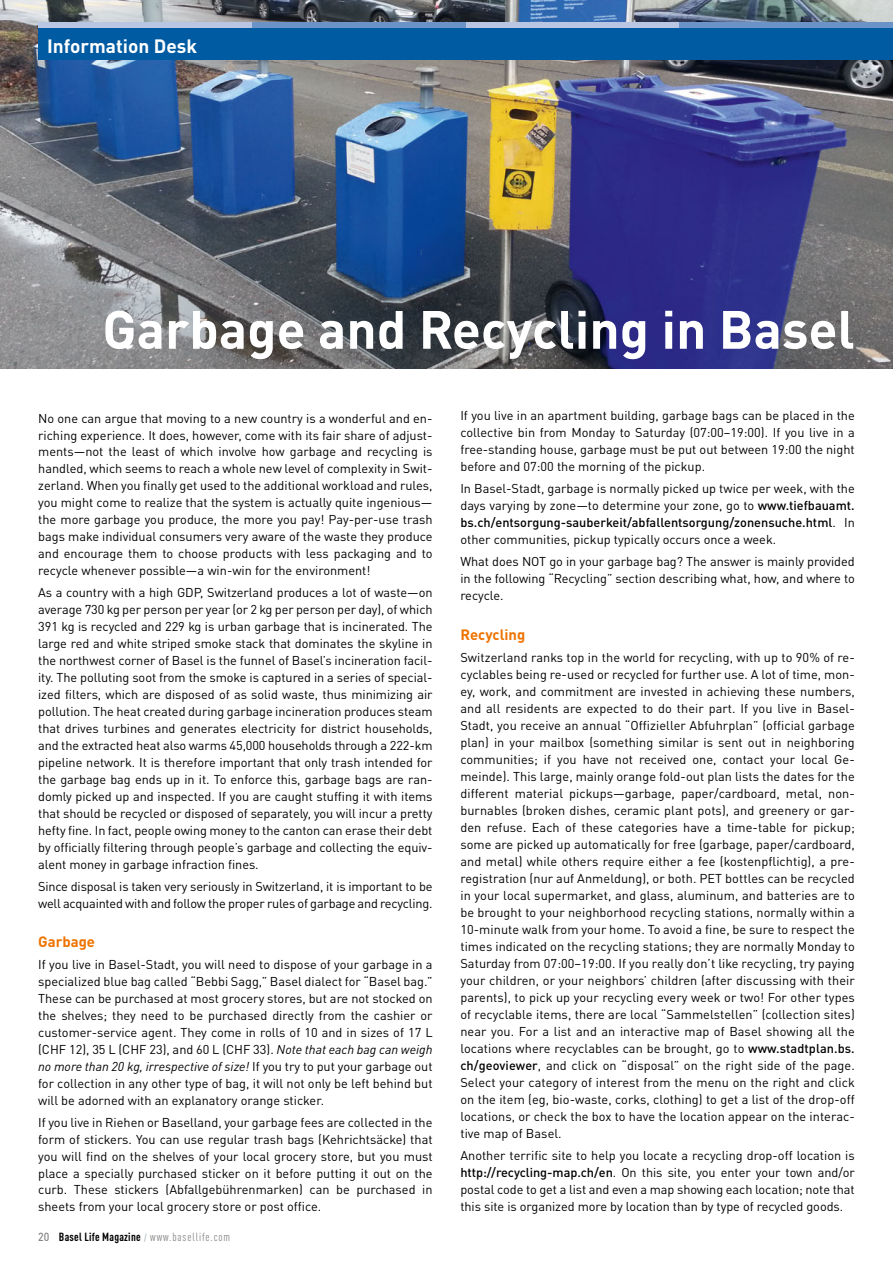
<style>
.page{position:relative;width:893px;height:1263px;background:#fff}
.page>*{position:absolute;margin:0;border:0;box-sizing:border-box;transform-origin:0 0}
.t1{font:700 53.1px "DINOT";color:#fff}
.t2{font:700 19.05px "DINOT";color:#fff}
.t3{font:700 14.85px "DIN";color:#ee7300}
.t4{font:12.75px/17px "DINOT";letter-spacing:-.005em;color:#000;text-align:justify}
.t5{font:700 11.7px "DIN Cond";letter-spacing:.02em;color:#000}
.s1{font-style:italic}
.s2{font-family:"DINOT";font-weight:500;color:#868585}
.s3{font-weight:500;font-size:9.6px;color:#acb6bb}
.s4{font-weight:400;color:#868585}
.s5{font-weight:500}
</style>
<div class="page">
<img style="left:0;top:0;width:893px;height:368px">
<div style="left:679px;top:22px;width:214px;height:6px;background:#6b93c8"></div>
<div style="left:38px;top:22px;width:214px;height:6px;background:#b8c6e4"></div>
<div style="left:466px;top:22px;width:213px;height:6px;background:#b8c6e4"></div>
<div style="left:252px;top:22px;width:214px;height:6px;background:#6b93c8"></div>
<div style="left:38px;top:28px;width:855px;height:32px;background:#005ba2"></div>
<h2 class="t2" style="left:47px;top:33px;width:151px">Information Desk</h2>
<h1 class="t1" style="left:102px;top:295px;width:754px">Garbage and Recycling in Basel</h1>
<p class="t4" style="left:38px;top:409px;width:396px">No one can argue that moving to a new country is a wonderful and en&shy;riching experience. It does, however, come with its fair share of adjust&shy;ments—not the least of which involve how garbage and recycling is handled, which seems to reach a whole new level of complexity in Swit&shy;zerland. When you finally get used to the additional workload and rules, you might come to realize that the system is actually quite ingenious— the more garbage you produce, the more you pay! Pay-per-use trash bags make individual consumers very aware of the waste they produce and encourage them to choose products with less packaging and to recycle whenever possible—a win-win for the environment!</p>
<p class="t4" style="left:38px;top:584px;width:396px">As a country with a high GDP, Switzerland produces a lot of waste—on average 730 kg per person per year (or 2 kg per person per day), of which 391 kg is recycled and 229 kg is urban garbage that is incinerated. The large red and white striped smoke stack that dominates the skyline in the northwest corner of Basel is the funnel of Basel’s incineration facil&shy;ity. The polluting soot from the smoke is captured in a series of special&shy;ized filters, which are disposed of as solid waste, thus minimizing air pollution. The heat created during garbage incineration produces steam that drives turbines and generates electricity for district households, and the extracted heat also warms 45,000 households through a 222-km pipeline network. It is therefore important that only trash intended for the garbage bag ends up in it. To enforce this, garbage bags are ran&shy;domly picked up and inspected. If you are caught stuffing it with items that should be recycled or disposed of separately, you will incur a pretty hefty fine. In fact, people owing money to the canton can erase their debt by officially filtering through people’s garbage and collecting the equiv&shy;alent money in garbage infraction fines.</p>
<p class="t4" style="left:38px;top:877px;width:396px">Since disposal is taken very seriously in Switzerland, it is important to be well acquainted with and follow the proper rules of garbage and recycling.</p>
<p class="t3" style="left:38px;top:931px;width:58px">Garbage</p>
<p class="t4" style="left:38px;top:955px;width:396px">If you live in Basel-Stadt, you will need to dispose of your garbage in a specialized blue bag called “Bebbi Sagg,” Basel dialect for “Basel bag.” These can be purchased at most grocery stores, but are not stocked on the shelves; they need to be purchased directly from the cashier or customer-service agent. They come in rolls of 10 and in sizes of 17 L (CHF 12), 35 L (CHF 23), and 60 L (CHF 33). <span class="s1">Note that each bag can weigh no more than 20 kg, irrespective of size!</span> If you try to put your garbage out for collection in any other type of bag, it will not only be left behind but will be adorned with an explanatory orange sticker.</p>
<p class="t4" style="left:38px;top:1113px;width:396px">If you live in Riehen or Baselland, your garbage fees are collected in the form of stickers. You can use regular trash bags (Kehrichtsäcke) that you will find on the shelves of your local grocery store, but you must place a specially purchased sticker on it before putting it out on the curb. These stickers (Abfallgebührenmarken) can be purchased in sheets from your local grocery store or post office.</p>
<p class="t5" style="left:38px;top:1230px;width:194px"><span class="s2">20</span> Basel Life Magazine <span class="s3">/</span> <span class="s4">www.basellife.com</span></p>
<p class="t4" style="left:460px;top:407px;width:396px">If you live in an apartment building, garbage bags can be placed in the collective bin from Monday to Saturday (07:00–19:00). If you live in a free-standing house, garbage must be put out between 19:00 the night before and 07:00 the morning of the pickup.</p>
<p class="t4" style="left:460px;top:480px;width:396px">In Basel-Stadt, garbage is normally picked up twice per week, with the days varying by zone—to determine your zone, go to <span class="s5">www.tiefbauamt. bs.ch/entsorgung-sauberkeit/abfallentsorgung/zonensuche.html</span>. In other communities, pickup typically occurs once a week.</p>
<p class="t4" style="left:460px;top:553px;width:396px">What does NOT go in your garbage bag? The answer is mainly provided in the following “Recycling” section describing what, how, and where to recycle.</p>
<p class="t3" style="left:460px;top:625px;width:66px">Recycling</p>
<p class="t4" style="left:460px;top:649px;width:396px">Switzerland ranks top in the world for recycling, with up to 90% of re&shy;cyclables being re-used or recycled for further use. A lot of time, mon&shy;ey, work, and commitment are invested in achieving these numbers, and all residents are expected to do their part. If you live in Basel-Stadt, you receive an annual “Offizieller Abfuhrplan” (official garbage plan) in your mailbox (something similar is sent out in neighboring communities; if you have not received one, contact your local Ge&shy;meinde). This large, mainly orange fold-out plan lists the dates for the different material pickups—garbage, paper/cardboard, metal, non&shy;burnables (broken dishes, ceramic plant pots), and greenery or gar&shy;den refuse. Each of these categories have a time-table for pickup; some are picked up automatically for free (garbage, paper/cardboard, and metal) while others require either a fee (kostenpflichtig), a pre&shy;registration (nur auf Anmeldung), or both. PET bottles can be recycled in your local supermarket, and glass, aluminum, and batteries are to be brought to your neighborhood recycling stations, normally within a 10-minute walk from your home. To avoid a fine, be sure to respect the times indicated on the recycling stations; they are normally Monday to Saturday from 07:00–19:00. If you really don’t like recycling, try paying your children, or your neighbors’ children (after discussing with their parents), to pick up your recycling every week or two! For other types of recyclable items, there are local “Sammelstellen” (collection sites) near you. For a list and an interactive map of Basel showing all the locations where recyclables can be brought, go to <span class="s5">www.stadtplan.bs. ch/geoviewer</span>, and click on “disposal” on the right side of the page.<br>Select your category of interest from the menu on the right and click on the item (eg, bio-waste, corks, clothing) to get a list of the drop-off locations, or check the box to have the location appear on the interac&shy;tive map of Basel.</p>
<p class="t4" style="left:460px;top:1146px;width:396px">Another terrific site to help you locate a recycling drop-off location is <span class="s5">http://recycling-map.ch/en</span>. On this site, you enter your town and/or postal code to get a list and even a map showing each location; note that this site is organized more by location than by type of recycled goods.</p>
</div>
